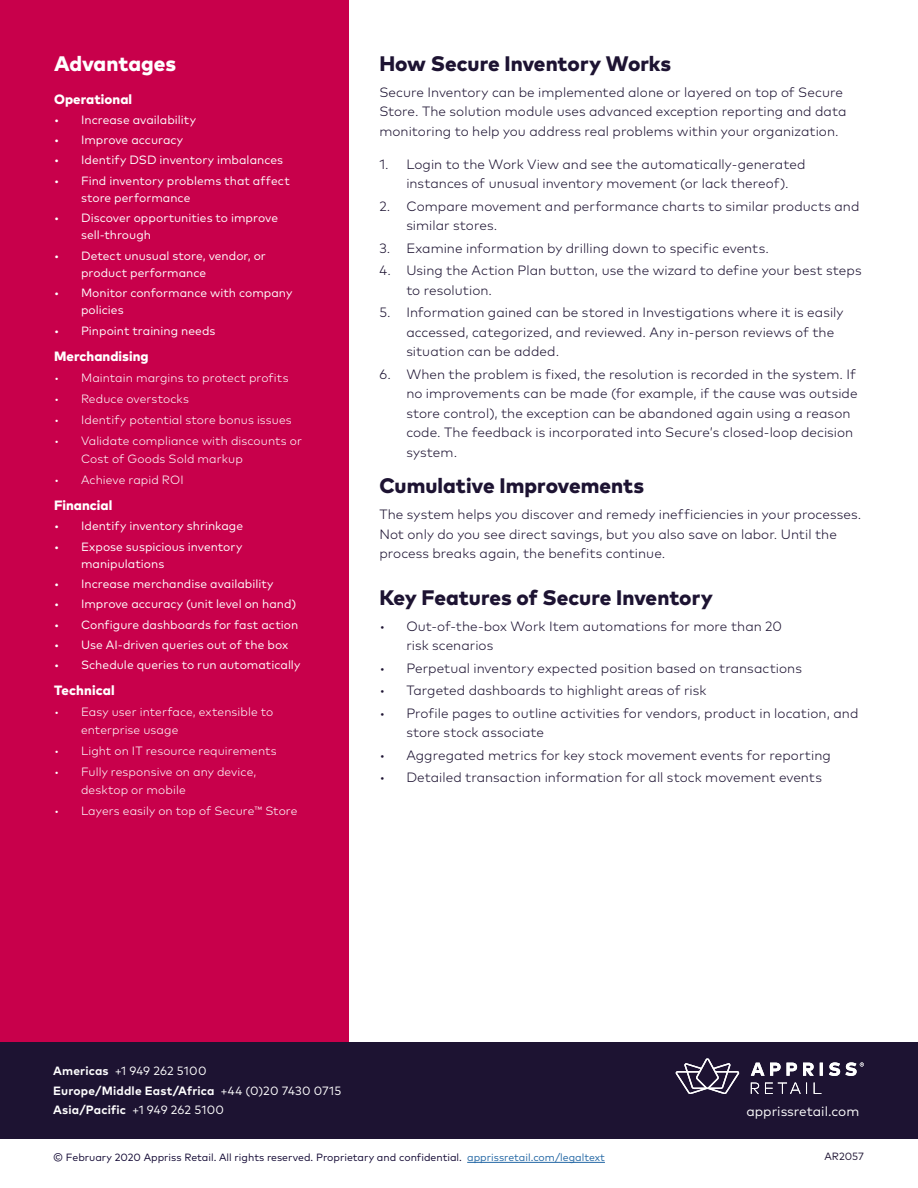
<style>
.page{position:relative;width:918px;height:1188px;background:#fff}
.page>*{position:absolute;margin:0;border:0;box-sizing:border-box;transform-origin:0 0}
.Subhead_1{font:800 21px "Mark OT";color:#1d1332}
.Red_Sidebar_Subhead{font:800 21px "Mark OT";color:#fff}
.Body_1{font:300 13.5px/19.5px "Mark OT";letter-spacing:.005em;color:#1d1332}
.Red_Sidebar_Subhead-2{font:800 13.5px "Mark OT";letter-spacing:.005em;color:#fff}
.t1{font:13.5px "Mark OT";color:#fff}
.t2{font:12px/17.2px "Mark OT";color:#fff}
.t3{font:300 12px/18px "Mark OT";letter-spacing:.01em;color:#fff}
.t4{font:700 12px/19.5px "Mark OT";letter-spacing:.015em;color:#fff}
.t5{font:10.5px "Mark OT";color:#0f0531}
.t6{font:10.5px "Mark OT";color:#1d1332}
.s1{font-weight:400}
.s2{color:#2266a4}
</style>
<div class="page">
<div style="left:0;top:0;width:349px;height:1070px;background:#c8004b"></div>
<div style="left:0;top:1042px;width:918px;height:96px;background:#1d1332"></div>
<svg style="left:751px;top:1062px;width:113px;height:14px"></svg>
<svg style="left:676px;top:1059px;width:63px;height:35px"></svg>
<svg style="left:751px;top:1083px;width:70px;height:11px"></svg>
<hr style="left:467px;top:1162px;width:138px;height:1px;background:#2266a4">
<p class="Red_Sidebar_Subhead" style="left:54px;top:49px;width:124px">Advantages</p>
<p class="Red_Sidebar_Subhead-2" style="left:54px;top:90px;width:80px">Operational</p>
<p class="t2" style="left:54px;top:111px;width:144px">• Increase availability</p>
<p class="t2" style="left:54px;top:131px;width:131px">• Improve accuracy</p>
<p class="t2" style="left:54px;top:151px;width:231px">• Identify DSD inventory imbalances</p>
<p class="t2" style="left:81px;top:172px;width:210px;text-indent:-27px">• Find inventory problems that affect store performance</p>
<p class="t2" style="left:81px;top:209px;width:199px;text-indent:-27px">• Discover opportunities to improve sell-through</p>
<p class="t2" style="left:81px;top:247px;width:186px;text-indent:-27px">• Detect unusual store, vendor, or product performance</p>
<p class="t2" style="left:81px;top:284px;width:213px;text-indent:-27px">• Monitor conformance with company policies</p>
<p class="t2" style="left:54px;top:322px;width:163px">• Pinpoint training needs</p>
<p class="Red_Sidebar_Subhead-2" style="left:54px;top:347px;width:96px">Merchandising</p>
<p class="t3" style="left:54px;top:369px;width:236px">• Maintain margins to protect profits</p>
<p class="t3" style="left:54px;top:390px;width:136px">• Reduce overstocks</p>
<p class="t3" style="left:54px;top:411px;width:239px">• Identify potential store bonus issues</p>
<p class="t3" style="left:81px;top:432px;width:223px;text-indent:-27px">• Validate compliance with discounts or<br>Cost of Goods Sold markup</p>
<p class="t3" style="left:54px;top:471px;width:131px">• Achieve rapid ROI</p>
<p class="Red_Sidebar_Subhead-2" style="left:54px;top:496px;width:60px">Financial</p>
<p class="t2" style="left:54px;top:517px;width:191px">• Identify inventory shrinkage</p>
<p class="t2" style="left:81px;top:538px;width:163px;text-indent:-27px">• Expose suspicious inventory manipulations</p>
<p class="t2" style="left:54px;top:575px;width:221px">• Increase merchandise availability</p>
<p class="t2" style="left:54px;top:595px;width:244px">• Improve accuracy (unit level on hand)</p>
<p class="t2" style="left:54px;top:616px;width:246px">• Configure dashboards for fast action</p>
<p class="t2" style="left:54px;top:636px;width:236px">• Use AI-driven queries out of the box</p>
<p class="t2" style="left:54px;top:656px;width:248px">• Schedule queries to run automatically</p>
<p class="Red_Sidebar_Subhead-2" style="left:54px;top:682px;width:62px">Technical</p>
<p class="t3" style="left:81px;top:703px;width:194px;text-indent:-27px">• Easy user interface, extensible to enterprise usage</p>
<p class="t3" style="left:54px;top:742px;width:224px">• Light on IT resource requirements</p>
<p class="t3" style="left:81px;top:763px;width:177px;text-indent:-27px">• Fully responsive on any device, desktop or mobile</p>
<p class="t3" style="left:54px;top:802px;width:245px">• Layers easily on top of Secure™ Store</p>
<p class="Subhead_1" style="left:379px;top:49px;width:293px">How Secure Inventory Works</p>
<p class="Body_1" style="left:379px;top:82px;width:469px">Secure Inventory can be implemented alone or layered on top of Secure<br>Store. The solution module uses advanced exception reporting and data monitoring to help you address real problems within your organization.</p>
<p class="Body_1" style="left:406px;top:154px;width:401px;text-indent:-27px">1. Login to the Work View and see the automatically-generated instances of unusual inventory movement (or lack thereof).</p>
<p class="Body_1" style="left:406px;top:196px;width:455px;text-indent:-27px">2. Compare movement and performance charts to similar products and similar stores.</p>
<p class="Body_1" style="left:379px;top:238px;width:391px">3. Examine information by drilling down to specific events.</p>
<p class="Body_1" style="left:406px;top:261px;width:457px;text-indent:-27px">4. Using the Action Plan button, use the wizard to define your best steps to resolution.</p>
<p class="Body_1" style="left:406px;top:303px;width:439px;text-indent:-27px">5. Information gained can be stored in Investigations where it is easily accessed, categorized, and reviewed. Any in-person reviews of the situation can be added.</p>
<p class="Body_1" style="left:406px;top:364px;width:453px;text-indent:-27px">6. When the problem is fixed, the resolution is recorded in the system. If no improvements can be made (for example, if the cause was outside store control), the exception can be abandoned again using a reason code. The feedback is incorporated into Secure’s closed-loop decision system.</p>
<p class="Subhead_1" style="left:379px;top:472px;width:266px">Cumulative Improvements</p>
<p class="Body_1" style="left:379px;top:505px;width:483px">The system helps you discover and remedy inefficiencies in your processes.<br>Not only do you see direct savings, but you also save on labor. Until the process breaks again, the benefits continue.</p>
<p class="Subhead_1" style="left:379px;top:583px;width:335px">Key Features of Secure Inventory</p>
<p class="Body_1" style="left:406px;top:616px;width:377px;text-indent:-27px">• Out-of-the-box Work Item automations for more than 20 risk scenarios</p>
<p class="Body_1" style="left:379px;top:658px;width:424px">• Perpetual inventory expected position based on transactions</p>
<p class="Body_1" style="left:379px;top:681px;width:329px">• Targeted dashboards to highlight areas of risk</p>
<p class="Body_1" style="left:406px;top:703px;width:454px;text-indent:-27px">• Profile pages to outline activities for vendors, product in location, and store stock associate</p>
<p class="Body_1" style="left:379px;top:745px;width:453px">• Aggregated metrics for key stock movement events for reporting</p>
<p class="Body_1" style="left:379px;top:768px;width:444px">• Detailed transaction information for all stock movement events</p>
<p class="t4" style="left:53px;top:1061px;width:290px">Americas <span class="s1">+1 949 262 5100<br></span>Europe/Middle East/Africa <span class="s1">+44 (0)20 7430 0715<br></span>Asia/Pacific <span class="s1">+1 949 262 5100</span></p>
<p class="t1" style="left:746px;top:1103px;width:114px">apprissretail.com</p>
<p class="t5" style="left:53px;top:1151px;width:553px">© February 2020 Appriss Retail. All rights reserved. Proprietary and confidential. <span class="s2">apprissretail.com/legaltext</span></p>
<p class="t6" style="left:824px;top:1150px;width:41px">AR2057</p>
</div>
